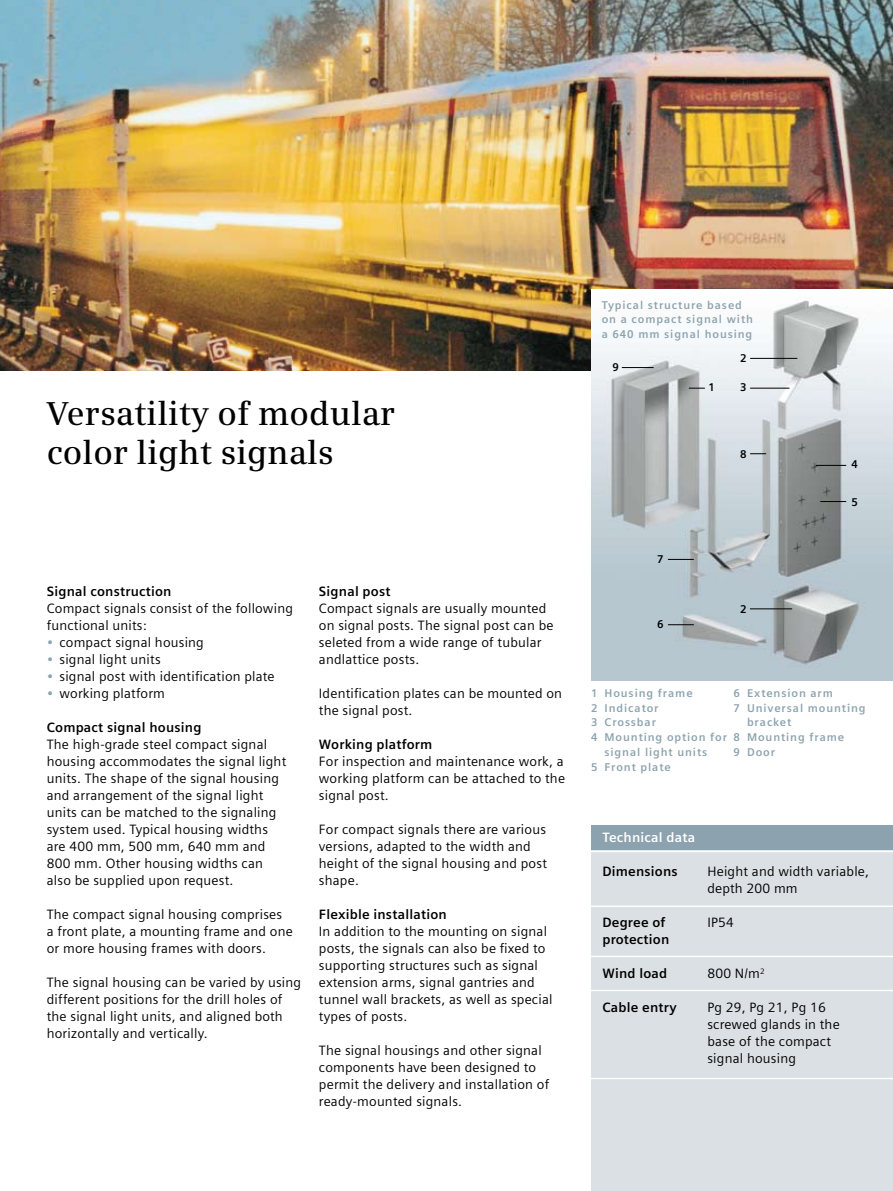
<style>
.page{position:relative;width:893px;height:1191px;background:#fff}
.page>*{position:absolute;margin:0;border:0;box-sizing:border-box;transform-origin:0 0}
.t1{font:600 33px/38.2px "Siemens Serif";letter-spacing:.005em;color:#000}
.t2{font:13.5px/17px "Siemens Sans";letter-spacing:.015em;color:#000}
.t3{font:700 13.5px "Siemens Sans";letter-spacing:.015em;color:#000}
.t4{font:700 13.5px "Siemens Sans";letter-spacing:.015em;color:#fff}
.t5{font:700 11.25px/14.9px "Siemens Sans";letter-spacing:.08em;color:#8ca3af}
.t6{font:700 11.25px "Siemens Sans";color:#000}
.s1{color:#8ca3af}
</style>
<div class="page">
<img style="left:0;top:0;width:893px;height:370px">
<div style="left:591px;top:825px;width:302px;height:25px;background:#8ca3af"></div>
<div style="left:591px;top:850px;width:302px;height:341px;background:#dae0e3"></div>
<hr style="left:591px;top:905px;width:302px;height:2px;background:#fff">
<hr style="left:591px;top:955px;width:302px;height:2px;background:#fff">
<hr style="left:591px;top:989px;width:302px;height:2px;background:#fff">
<hr style="left:591px;top:1077px;width:302px;height:2px;background:#fff">
<hr style="left:591px;top:850px;width:302px;height:2px;background:#fff">
<img style="left:591px;top:289px;width:302px;height:391px">
<hr style="left:750px;top:608px;width:42px;height:1px;background:#000">
<svg style="left:668px;top:624px;width:26px;height:1px"></svg>
<svg style="left:668px;top:559px;width:26px;height:1px"></svg>
<svg style="left:750px;top:453px;width:16px;height:1px"></svg>
<svg style="left:689px;top:388px;width:16px;height:1px"></svg>
<hr style="left:622px;top:367px;width:32px;height:1px;background:#000">
<hr style="left:750px;top:388px;width:39px;height:1px;background:#000">
<hr style="left:750px;top:358px;width:47px;height:1px;background:#000">
<svg style="left:820px;top:501px;width:26px;height:1px"></svg>
<hr style="left:816px;top:465px;width:30px;height:1px;background:#000">
<h1 class="t1" style="left:47px;top:394px;width:350px">Versatility of modular color light signals</h1>
<p class="t3" style="left:47px;top:583px;width:126px">Signal construction</p>
<p class="t2" style="left:47px;top:599px;width:248px">Compact signals consist of the following functional units:</p>
<p class="t2" style="left:47px;top:633px;width:159px"><span class="s1">•</span> compact signal housing</p>
<p class="t2" style="left:47px;top:650px;width:115px"><span class="s1">•</span> signal light units</p>
<p class="t2" style="left:47px;top:667px;width:229px"><span class="s1">•</span> signal post with identification plate</p>
<p class="t2" style="left:47px;top:684px;width:120px"><span class="s1">•</span> working platform</p>
<p class="t3" style="left:47px;top:719px;width:156px">Compact signal housing</p>
<p class="t2" style="left:47px;top:735px;width:241px">The high-grade steel compact signal housing accommodates the signal light units. The shape of the signal housing and arrangement of the signal light units can be matched to the signaling system used. Typical housing widths are 400 mm, 500 mm, 640 mm and 800 mm. Other housing widths can also be supplied upon request.</p>
<p class="t2" style="left:47px;top:905px;width:248px">The compact signal housing comprises<br>a front plate, a mounting frame and one or more housing frames with doors.</p>
<p class="t2" style="left:47px;top:973px;width:256px">The signal housing can be varied by using different positions for the drill holes of the signal light units, and aligned both horizontally and vertically.</p>
<p class="t3" style="left:319px;top:583px;width:73px">Signal post</p>
<p class="t2" style="left:319px;top:599px;width:236px">Compact signals are usually mounted on signal posts. The signal post can be seleted from a wide range of tubular andlattice posts.</p>
<p class="t2" style="left:319px;top:684px;width:245px">Identification plates can be mounted on the signal post.</p>
<p class="t3" style="left:319px;top:736px;width:115px">Working platform</p>
<p class="t2" style="left:319px;top:752px;width:248px;text-align:justify">For inspection and maintenance work, a working platform can be attached to the signal post.</p>
<p class="t2" style="left:319px;top:820px;width:230px">For compact signals there are various versions, adapted to the width and height of the signal housing and post shape.</p>
<p class="t3" style="left:319px;top:906px;width:129px">Flexible installation</p>
<p class="t2" style="left:319px;top:922px;width:235px">In addition to the mounting on signal posts, the signals can also be fixed to supporting structures such as signal extension arms, signal gantries and tunnel wall brackets, as well as special types of posts.</p>
<p class="t2" style="left:319px;top:1042px;width:232px">The signal housings and other signal components have been designed to permit the delivery and installation of ready-mounted signals.</p>
<p class="t5" style="left:602px;top:297px;width:153px">Typical structure based on a compact signal with a 640 mm signal housing</p>
<p class="t6" style="left:612px;top:361px;width:8px">9</p>
<p class="t6" style="left:708px;top:381px;width:8px">1</p>
<p class="t6" style="left:740px;top:352px;width:8px">2</p>
<p class="t6" style="left:740px;top:381px;width:8px">3</p>
<p class="t6" style="left:657px;top:553px;width:8px">7</p>
<p class="t6" style="left:657px;top:617px;width:8px">6</p>
<p class="t6" style="left:740px;top:448px;width:8px">8</p>
<p class="t6" style="left:740px;top:602px;width:8px">2</p>
<p class="t6" style="left:851px;top:457px;width:8px">4</p>
<p class="t6" style="left:851px;top:495px;width:8px">5</p>
<p class="t5" style="left:591px;top:685px;width:103px">1 Housing frame</p>
<p class="t5" style="left:591px;top:700px;width:69px">2 Indicator</p>
<p class="t5" style="left:591px;top:715px;width:66px">3 Crossbar</p>
<p class="t5" style="left:591px;top:730px;width:137px">4 Mounting option for</p>
<p class="t5" style="left:605px;top:745px;width:104px">signal light units</p>
<p class="t5" style="left:591px;top:760px;width:81px">5 Front plate</p>
<p class="t5" style="left:733px;top:685px;width:101px">6 Extension arm</p>
<p class="t5" style="left:733px;top:700px;width:134px">7 Universal mounting</p>
<p class="t5" style="left:747px;top:715px;width:46px">bracket</p>
<p class="t5" style="left:733px;top:730px;width:112px">8 Mounting frame</p>
<p class="t5" style="left:733px;top:745px;width:43px">9 Door</p>
<p class="t4" style="left:602px;top:829px;width:94px">Technical data</p>
<p class="t3" style="left:602px;top:863px;width:77px">Dimensions</p>
<p class="t2" style="left:707px;top:863px;width:163px">Height and width variable, depth 200 mm</p>
<p class="t3" style="left:602px;top:914px;width:65px">Degree of</p>
<p class="t2" style="left:707px;top:914px;width:28px">IP54</p>
<p class="t3" style="left:602px;top:931px;width:68px">protection</p>
<p class="t3" style="left:602px;top:965px;width:66px">Wind load</p>
<p class="t2" style="left:707px;top:965px;width:59px">800 N/m<sup>2</sup></p>
<p class="t3" style="left:602px;top:999px;width:76px">Cable entry</p>
<p class="t2" style="left:707px;top:999px;width:134px">Pg 29, Pg 21, Pg 16 screwed glands in the base of the compact signal housing</p>
</div>
